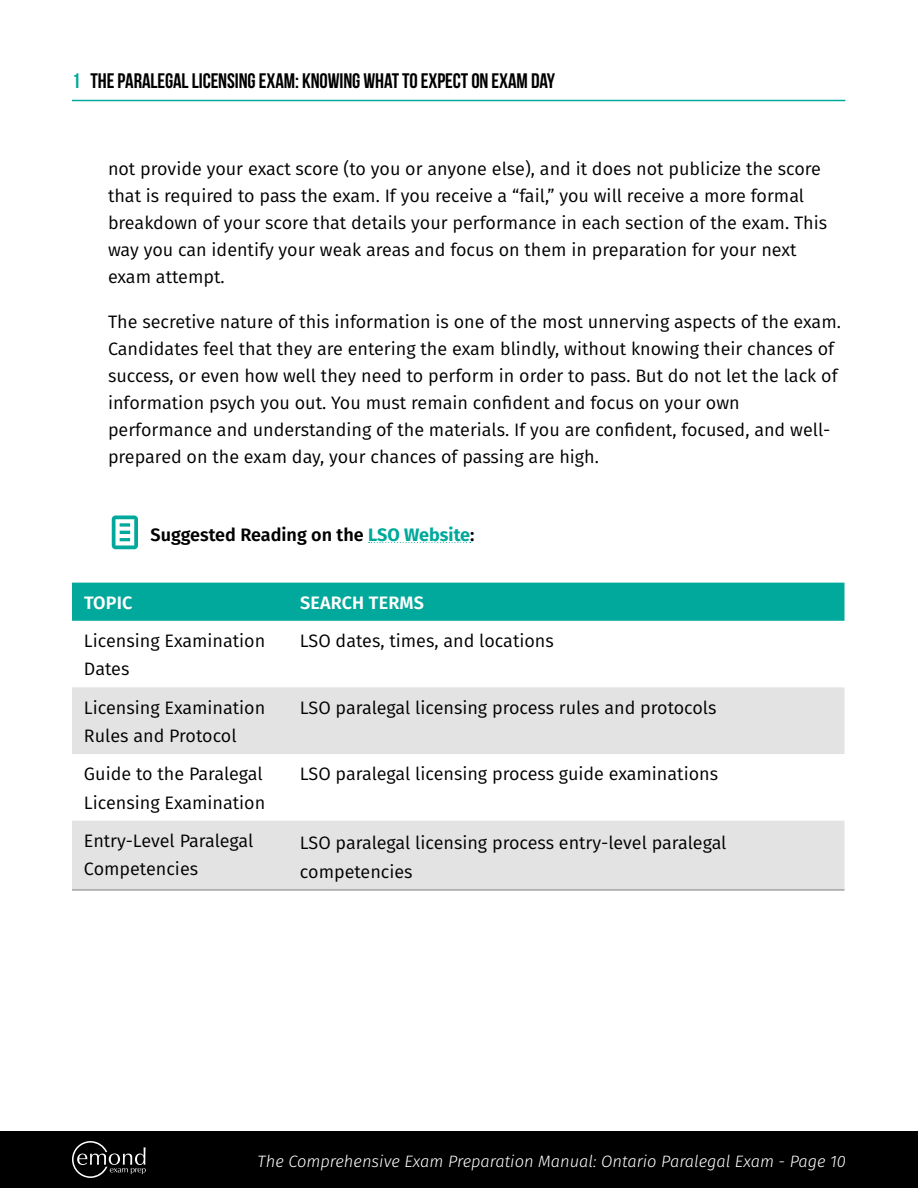
<style>
.page{position:relative;width:918px;height:1188px;background:#fff}
.page>*{position:absolute;margin:0;border:0;box-sizing:border-box;transform-origin:0 0}
.t1{font:75px "Entypo";color:#00a99b}
.t2{font:700 21px "Bebas Neue";letter-spacing:-.005em;color:#000}
.t3{font:18px/27px "Fira Sans";color:#000}
.t4{font:600 18px "Fira Sans";color:#000}
.t5{font:600 18px "Fira Sans";letter-spacing:.01em;color:#fff}
.t6{font:italic 300 16.5px "Fira Sans";color:#fff}
.s1{color:#00a99b}
.s2{font-weight:700;color:#00a99b}
</style>
<div class="page">
<div style="left:0;top:1131px;width:918px;height:57px;background:#000"></div>
<svg style="left:72px;top:1141px;width:74px;height:37px"></svg>
<hr style="left:72px;top:100px;width:773px;height:1px;background:#00a99b">
<svg style="left:369px;top:542px;width:102px;height:1px"></svg>
<div style="left:72px;top:583px;width:772px;height:38px;background:#00a99b"></div>
<svg style="left:72px;top:687px;width:772px;height:203px;fill:#e4e3e3"></svg>
<hr style="left:72px;top:890px;width:216px;height:1px;background:#817f7f">
<hr style="left:288px;top:890px;width:556px;height:1px;background:#817f7f">
<p class="t2" style="left:72px;top:69px;width:485px"><span class="s1">1</span> THE PARALEGAL LICENSING EXAM: KNOWING WHAT TO EXPECT ON EXAM DAY</p>
<p class="t3" style="left:108px;top:154px;width:721px">not provide your exact score (to you or anyone else), and it does not publicize the score that is required to pass the exam. If you receive a “fail,” you will receive a more formal breakdown of your score that details your performance in each section of the exam. This way you can identify your weak areas and focus on them in preparation for your next exam attempt.</p>
<p class="t3" style="left:108px;top:307px;width:734px">The secretive nature of this information is one of the most unnerving aspects of the exam.<br>Candidates feel that they are entering the exam blindly, without knowing their chances of success, or even how well they need to perform in order to pass. But do not let the lack of information psych you out. You must remain confident and focus on your own performance and understanding of the materials. If you are confident, focused, and well&shy;prepared on the exam day, your chances of passing are high.</p>
<h1 class="t1" style="left:108px;top:481px;width:35px">l</h1>
<p class="t4" style="left:151px;top:520px;width:326px">Suggested Reading on the <span class="s2">LSO Website</span>:</p>
<p class="t5" style="left:84px;top:588px;width:50px">TOPIC</p>
<p class="t5" style="left:300px;top:588px;width:125px">SEARCH TERMS</p>
<p class="t3" style="left:84px;top:626px;width:183px;line-height:28.5px">Licensing Examination<br>Dates</p>
<p class="t3" style="left:300px;top:627px;width:255px">LSO dates, times, and locations</p>
<p class="t3" style="left:84px;top:693px;width:183px;line-height:28.5px">Licensing Examination<br>Rules and Protocol</p>
<p class="t3" style="left:300px;top:693px;width:418px">LSO paralegal licensing process rules and protocols</p>
<p class="t3" style="left:84px;top:759px;width:183px;line-height:28.5px">Guide to the Paralegal<br>Licensing Examination</p>
<p class="t3" style="left:300px;top:760px;width:420px">LSO paralegal licensing process guide examinations</p>
<p class="t3" style="left:84px;top:826px;width:171px;line-height:28.5px">Entry-Level Paralegal<br>Competencies</p>
<p class="t3" style="left:300px;top:829px;width:428px;line-height:28.5px">LSO paralegal licensing process entry-level paralegal competencies</p>
<p class="t6" style="left:258px;top:1150px;width:590px">The Comprehensive Exam Preparation Manual: Ontario Paralegal Exam - Page 10</p>
</div>
